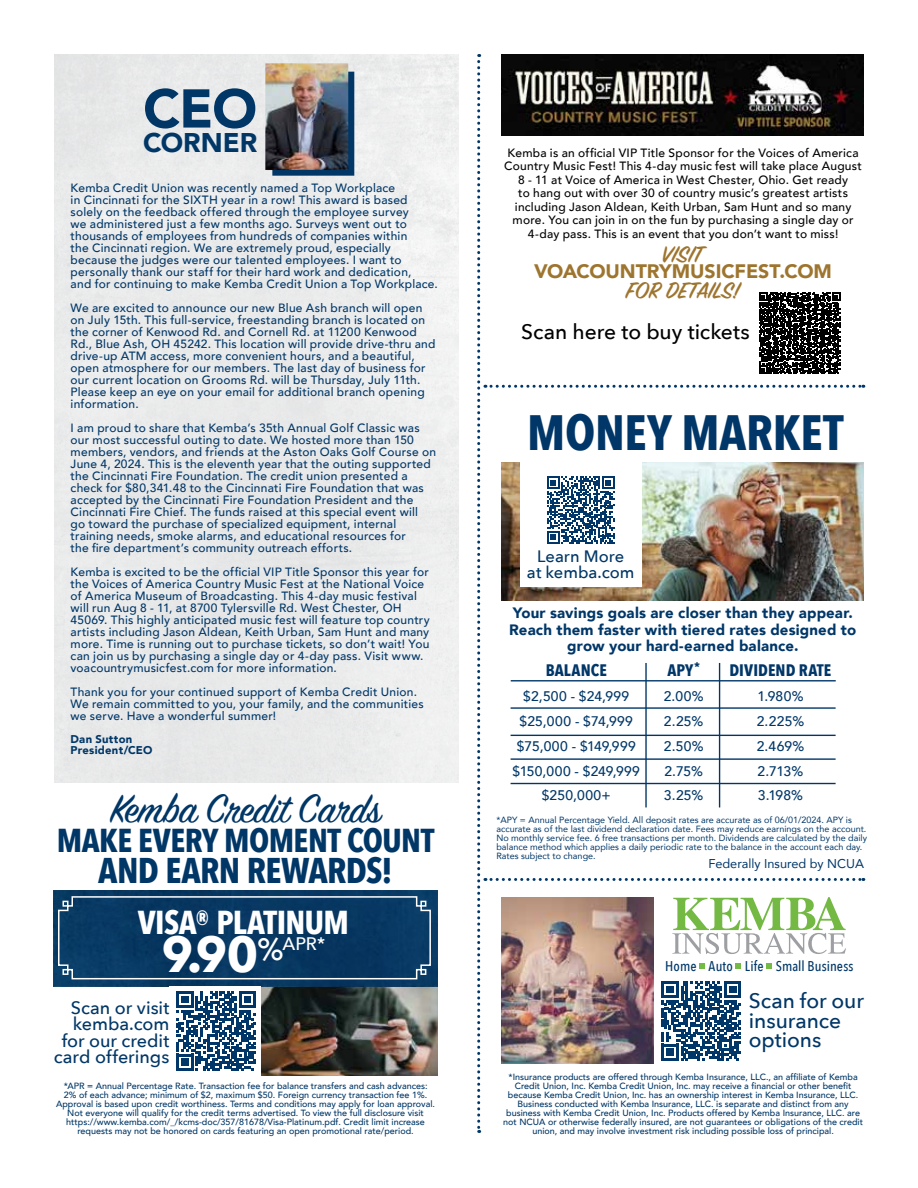
<style>
.page{position:relative;width:918px;height:1188px;background:#fff}
.page>*{position:absolute;margin:0;border:0;box-sizing:border-box;transform-origin:0 0}
.t1{font:900 54px "Avenir";color:#003767}
.t2{font:700 49.65px "Avenir Next";color:#fff}
.t3{font:700 49.5px "Avenir Next Condensed";letter-spacing:-.005em;color:#003768}
.t4{font:44.4px "Sign Painter House Script";letter-spacing:-.01em;color:#003767}
.t5{font:700 35.7px "Avenir Next Condensed";letter-spacing:-.02em;color:#003767}
.t6{font:700 33.15px "Avenir Next Condensed";letter-spacing:-.015em;color:#fff}
.t7{font:700 33px "Avenir Next Condensed";letter-spacing:-.015em;color:#003767}
.t8{font:900 27px "Avenir";letter-spacing:-.005em;color:#003767}
.t9{font:600 25.5px "Sign Painter House Script";letter-spacing:.005em;color:#9e752f}
.t10{font:500 21px/19.5px "Avenir Next";letter-spacing:-.005em;color:#003767}
.t11{font:500 21px "Avenir Next";color:#000101}
.t12{font:900 19.5px "Avenir";letter-spacing:-.005em;color:#9e752f}
.t13{font:500 18px/16.5px "Avenir Next";color:#003767;text-align:right}
.t14{font:700 16.65px "Avenir Next Condensed";letter-spacing:.005em;color:#003768}
.t15{font:500 16.5px/16.5px "Avenir Next";color:#003767;text-align:center}
.t16{font:900 15px/16.5px "Avenir";letter-spacing:.01em;color:#003768;text-align:center}
.t17{font:500 14.1px "Avenir Next Condensed";letter-spacing:.01em;color:#003767}
.t18{font:500 13.8px/24.9px "Avenir";letter-spacing:.015em;color:#003768;text-align:justify}
.t19{font:12.75px "Avenir";color:#003768}
.t20{font:500 12px/12px "Avenir";letter-spacing:.02em;color:#003768}
.t21{font:500 12px/13.5px "Avenir";letter-spacing:.02em;color:#000101;text-align:center}
.t22{font:900 11.25px/11.2px "Avenir";letter-spacing:.02em;color:#003768}
.t23{font:500 9px/9px "Avenir";color:#003767;text-align:center}
.t24{font:9px/9px "Avenir";color:#003768}
</style>
<div class="page">
<img style="left:261px;top:986px;width:177px;height:89px">
<div style="left:54px;top:890px;width:384px;height:96px;background:#083963"></div>
<svg style="left:58px;top:896px;width:373px;height:84px"></svg>
<svg style="left:272px;top:72px;width:82px;height:104px"></svg>
<img style="left:265px;top:63px;width:83px;height:107px">
<svg style="left:176px;top:991px;width:80px;height:80px"></svg>
<img style="left:477px;top:54px;width:387px;height:1079px">
<hr style="left:511px;top:758px;width:325px;height:2px;background:#003768">
<hr style="left:511px;top:783px;width:325px;height:1px;background:#003768">
<h1 class="t1" style="left:143px;top:62px;width:115px">CEO</h1>
<h3 class="t8" style="left:143px;top:119px;width:116px">CORNER</h3>
<p class="t20" style="left:71px;top:181px;width:369px">Kemba Credit Union was recently named a Top Workplace<br>in Cincinnati for the SIXTH year in a row! This award is based solely on the feedback offered through the employee survey<br>we administered just a few months ago. Surveys went out to thousands of employees from hundreds of companies within<br>the Cincinnati region. We are extremely proud, especially because the judges were our talented employees. I want to personally thank our staff for their hard work and dedication,<br>and for continuing to make Kemba Credit Union a Top Workplace.</p>
<p class="t20" style="left:71px;top:301px;width:366px">We are excited to announce our new Blue Ash branch will open on July 15th. This full-service, freestanding branch is located on the corner of Kenwood Rd. and Cornell Rd. at 11200 Kenwood Rd., Blue Ash, OH 45242. This location will provide drive-thru and drive-up ATM access, more convenient hours, and a beautiful, open atmosphere for our members. The last day of business for our current location on Grooms Rd. will be Thursday, July 11th.<br>Please keep an eye on your email for additional branch opening information.</p>
<p class="t20" style="left:71px;top:421px;width:367px">I am proud to share that Kemba’s 35th Annual Golf Classic was our most successful outing to date. We hosted more than 150 members, vendors, and friends at the Aston Oaks Golf Course on June 4, 2024. This is the eleventh year that the outing supported the Cincinnati Fire Foundation. The credit union presented a check for $80,341.48 to the Cincinnati Fire Foundation that was accepted by the Cincinnati Fire Foundation President and the Cincinnati Fire Chief. The funds raised at this special event will<br>go toward the purchase of specialized equipment, internal training needs, smoke alarms, and educational resources for<br>the fire department’s community outreach efforts.</p>
<p class="t20" style="left:71px;top:565px;width:361px">Kemba is excited to be the official VIP Title Sponsor this year for the Voices of America Country Music Fest at the National Voice of America Museum of Broadcasting. This 4-day music festival will run Aug 8 - 11, at 8700 Tylersville Rd. West Chester, OH 45069. This highly anticipated music fest will feature top country artists including Jason Aldean, Keith Urban, Sam Hunt and many more. Time is running out to purchase tickets, so don’t wait! You can join us by purchasing a single day or 4-day pass. Visit www. voacountrymusicfest.com for more information.</p>
<p class="t20" style="left:71px;top:685px;width:355px">Thank you for your continued support of Kemba Credit Union.<br>We remain committed to you, your family, and the communities we serve. Have a wonderful summer!</p>
<p class="t22" style="left:71px;top:733px;width:83px">Dan Sutton<br>President/CEO</p>
<h3 class="t4" style="left:110px;top:781px;width:272px">Kemba Credit Cards</h3>
<h3 class="t7" style="left:57px;top:820px;width:379px">MAKE EVERY MOMENT COUNT</h3>
<h3 class="t5" style="left:98px;top:848px;width:296px">AND EARN REWARDS!</h3>
<h3 class="t6" style="left:138px;top:902px;width:213px">VISA® PLATINUM</h3>
<h2 class="t2" style="left:161px;top:912px;width:165px">9.90<sup>%</sup><sup>APR*</sup></h2>
<h3 class="t13" style="left:54px;top:998px;width:117px">Scan or visit kemba.com for our credit card offerings</h3>
<p class="t23" style="left:56px;top:1081px;width:380px">*APR = Annual Percentage Rate. Transaction fee for balance transfers and cash advances:<br>2% of each advance; minimum of $2, maximum $50. Foreign currency transaction fee 1%.<br>Approval is based upon credit worthiness. Terms and conditions may apply for loan approval.<br>Not everyone will qualify for the credit terms advertised. To view the full disclosure visit https://www.kemba.com/_/kcms-doc/357/81678/Visa-Platinum.pdf. Credit limit increase requests may not be honored on cards featuring an open promotional rate/period.</p>
<p class="t21" style="left:504px;top:145px;width:359px">Kemba is an official VIP Title Sponsor for the Voices of America Country Music Fest! This 4-day music fest will take place August 8 - 11 at Voice of America in West Chester, Ohio. Get ready<br>to hang out with over 30 of country music’s greatest artists including Jason Aldean, Keith Urban, Sam Hunt and so many more. You can join in on the fun by purchasing a single day or 4-day pass. This is an event that you don’t want to miss!</p>
<h3 class="t9" style="left:662px;top:239px;width:44px">VISIT</h3>
<h3 class="t12" style="left:534px;top:255px;width:299px">VOACOUNTRYMUSICFEST.COM</h3>
<h3 class="t9" style="left:626px;top:275px;width:115px">FOR DETAILS!</h3>
<h3 class="t11" style="left:521px;top:314px;width:230px">Scan here to buy tickets</h3>
<h3 class="t3" style="left:527px;top:402px;width:318px">MONEY MARKET</h3>
<h3 class="t15" style="left:527px;top:547px;width:109px">Learn More<br>at kemba.com</h3>
<p class="t16" style="left:509px;top:604px;width:349px">Your savings goals are closer than they appear.<br>Reach them faster with tiered rates designed to grow your hard-earned balance.</p>
<h3 class="t14" style="left:546px;top:660px;width:63px">BALANCE</h3>
<p class="t18" style="left:513px;top:683px;width:129px;text-align:center">$2,500 - $24,999 $25,000 - $74,999 $75,000 - $149,999 $150,000 - $249,999 $250,000+</p>
<h3 class="t14" style="left:667px;top:660px;width:34px">APY<sup>*</sup></h3>
<p class="t18" style="left:664px;top:683px;width:41px">2.00% 2.25% 2.50% 2.75% 3.25%</p>
<h3 class="t14" style="left:729px;top:660px;width:103px">DIVIDEND RATE</h3>
<p class="t18" style="left:757px;top:683px;width:49px">1.980% 2.225% 2.469% 2.713% 3.198%</p>
<p class="t24" style="left:496px;top:815px;width:372px">*APY = Annual Percentage Yield. All deposit rates are accurate as of 06/01/2024. APY is accurate as of the last dividend declaration date. Fees may reduce earnings on the account.<br>No monthly service fee. 6 free transactions per month. Dividends are calculated by the daily balance method which applies a daily periodic rate to the balance in the account each day.<br>Rates subject to change.</p>
<p class="t19" style="left:708px;top:853px;width:157px">Federally Insured by NCUA</p>
<p class="t17" style="left:665px;top:958px;width:190px">Home Auto Life Small Business</p>
<h3 class="t10" style="left:749px;top:991px;width:117px">Scan for our insurance options</h3>
<p class="t23" style="left:503px;top:1072px;width:361px">*Insurance products are offered through Kemba Insurance, LLC., an affiliate of Kemba Credit Union, Inc. Kemba Credit Union, Inc. may receive a financial or other benefit because Kemba Credit Union, Inc. has an ownership interest in Kemba Insurance, LLC.<br>Business conducted with Kemba Insurance, LLC. is separate and distinct from any business with Kemba Credit Union, Inc. Products offered by Kemba Insurance, LLC. are not NCUA or otherwise federally insured, are not guarantees or obligations of the credit union, and may involve investment risk including possible loss of principal.</p>
</div>
